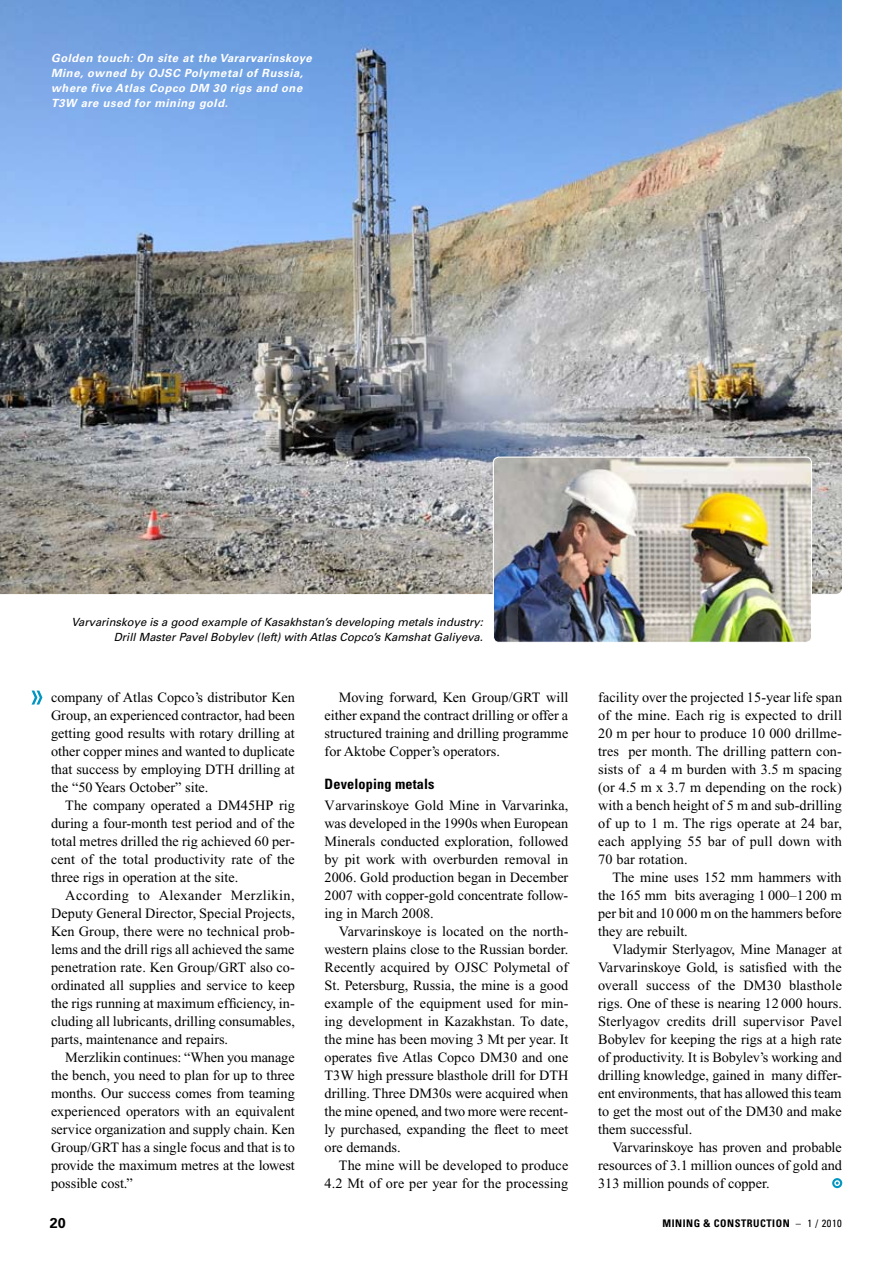
<style>
.page{position:relative;width:893px;height:1263px;background:#fff}
.page>*{position:absolute;margin:0;border:0;box-sizing:border-box;transform-origin:0 0}
.t1{font:14.25px/18px "Times New Roman";color:#000;text-align:justify}
.t2{font:700 condensed 14.25px "Univers";letter-spacing:.01em;color:#000}
.t3{font:700 14.25px "Univers";color:#000}
.t4{font:italic 700 11.25px/15px "Univers";letter-spacing:.05em;color:#fff}
.t5{font:italic 11.25px/15px "Univers";color:#000;text-align:right}
.t6{font:700 condensed 10.5px "Univers";letter-spacing:.05em;color:#000}
.s1{font-weight:400}
</style>
<div class="page">
<img style="left:0;top:0;width:842px;height:594px">
<img style="left:493px;top:457px;width:318px;height:184px">
<div style="left:493px;top:457px;width:319px;height:186px;border:1px solid #fff;border-radius:5px"></div>
<div style="left:832px;top:1178px;width:10px;height:10px;border:2px solid #0096c2;border-radius:50%"></div>
<svg style="left:32px;top:690px;width:10px;height:14px"></svg>
<p class="t4" style="left:51px;top:51px;width:262px">Golden touch: On site at the Vararvarinskoye Mine, owned by OJSC Polymetal of Russia, where five Atlas Copco DM 30 rigs and one T3W are used for mining gold.</p>
<p class="t5" style="left:71px;top:614px;width:413px">Varvarinskoye is a good example of Kasakhstan’s developing metals industry:<br>Drill Master Pavel Bobylev (left) with Atlas Copco’s Kamshat Galiyeva.</p>
<p class="t1" style="left:51px;top:688px;width:245px">company of Atlas Copco’s distributor Ken Group, an experienced contractor, had been getting good results with rotary drilling at other copper mines and wanted to duplicate that success by employing DTH drilling at the “50 Years October” site.</p>
<p class="t1" style="left:51px;top:796px;width:245px;text-indent:14px">The company operated a DM45HP rig during a four-month test period and of the total metres drilled the rig achieved 60 per&shy;cent of the total productivity rate of the three rigs in operation at the site.</p>
<p class="t1" style="left:51px;top:886px;width:245px;text-indent:14px">According to Alexander Merzlikin, Deputy General Director, Special Projects, Ken Group, there were no technical prob&shy;lems and the drill rigs all achieved the same penetration rate. Ken Group/GRT also co&shy;ordinated all supplies and service to keep the rigs running at maximum efficiency, in&shy;cluding all lubricants, drilling consumables, parts, maintenance and repairs.</p>
<p class="t1" style="left:51px;top:1048px;width:245px;text-indent:14px">Merzlikin continues: “When you manage the bench, you need to plan for up to three months. Our success comes from teaming experienced operators with an equivalent service organization and supply chain. Ken Group/GRT has a single focus and that is to provide the maximum metres at the lowest possible cost.”</p>
<p class="t1" style="left:325px;top:688px;width:245px;text-indent:14px">Moving forward, Ken Group/GRT will either expand the contract drilling or offer a structured training and drilling programme for Aktobe Copper’s operators.</p>
<p class="t2" style="left:325px;top:775px;width:111px">DEVELOPING METALS</p>
<p class="t1" style="left:325px;top:796px;width:245px">Varvarinskoye Gold Mine in Varvarinka, was developed in the 1990s when European Minerals conducted exploration, followed by pit work with overburden removal in 2006. Gold production began in December 2007 with copper-gold concentrate follow&shy;ing in March 2008.</p>
<p class="t1" style="left:325px;top:922px;width:245px;text-indent:14px">Varvarinskoye is located on the north&shy;western plains close to the Russian border.<br>Recently acquired by OJSC Polymetal of St. Petersburg, Russia, the mine is a good example of the equipment used for min&shy;ing development in Kazakhstan. To date, the mine has been moving 3 Mt per year. It operates five Atlas Copco DM30 and one T3W high pressure blasthole drill for DTH drilling. Three DM30s were acquired when the mine opened, and two more were recent&shy;ly purchased, expanding the fleet to meet ore demands.</p>
<p class="t1" style="left:325px;top:1156px;width:245px;text-align:right">The mine will be developed to produce<br>4.2 Mt of ore per year for the processing</p>
<p class="t1" style="left:598px;top:688px;width:245px">facility over the projected 15-year life span of the mine. Each rig is expected to drill 20 m per hour to produce 10 000 drillme&shy;tres per month. The drilling pattern con&shy;sists of a 4 m burden with 3.5 m spacing (or 4.5 m x 3.7 m depending on the rock) with a bench height of 5 m and sub-drilling of up to 1 m. The rigs operate at 24 bar, each applying 55 bar of pull down with 70 bar rotation.</p>
<p class="t1" style="left:598px;top:868px;width:245px;text-indent:14px">The mine uses 152 mm hammers with the 165 mm bits averaging 1 000–1200 m per bit and 10 000 m on the hammers before they are rebuilt.</p>
<p class="t1" style="left:598px;top:940px;width:245px;text-indent:14px">Vladymir Sterlyagov, Mine Manager at Varvarinskoye Gold, is satisfied with the overall success of the DM30 blasthole rigs. One of these is nearing 12 000 hours.<br>Sterlyagov credits drill supervisor Pavel Bobylev for keeping the rigs at a high rate of productivity. It is Bobylev’s working and drilling knowledge, gained in many differ&shy;ent environments, that has allowed this team to get the most out of the DM30 and make them successful.</p>
<p class="t1" style="left:598px;top:1138px;width:245px;text-indent:14px">Varvarinskoye has proven and probable resources of 3.1 million ounces of gold and 313 million pounds of copper.</p>
<p class="t3" style="left:50px;top:1214px;width:17px">20</p>
<p class="t6" style="left:662px;top:1217px;width:181px">MINING &amp; CONSTRUCTION <span class="s1">– 1 / 2010</span></p>
</div>
